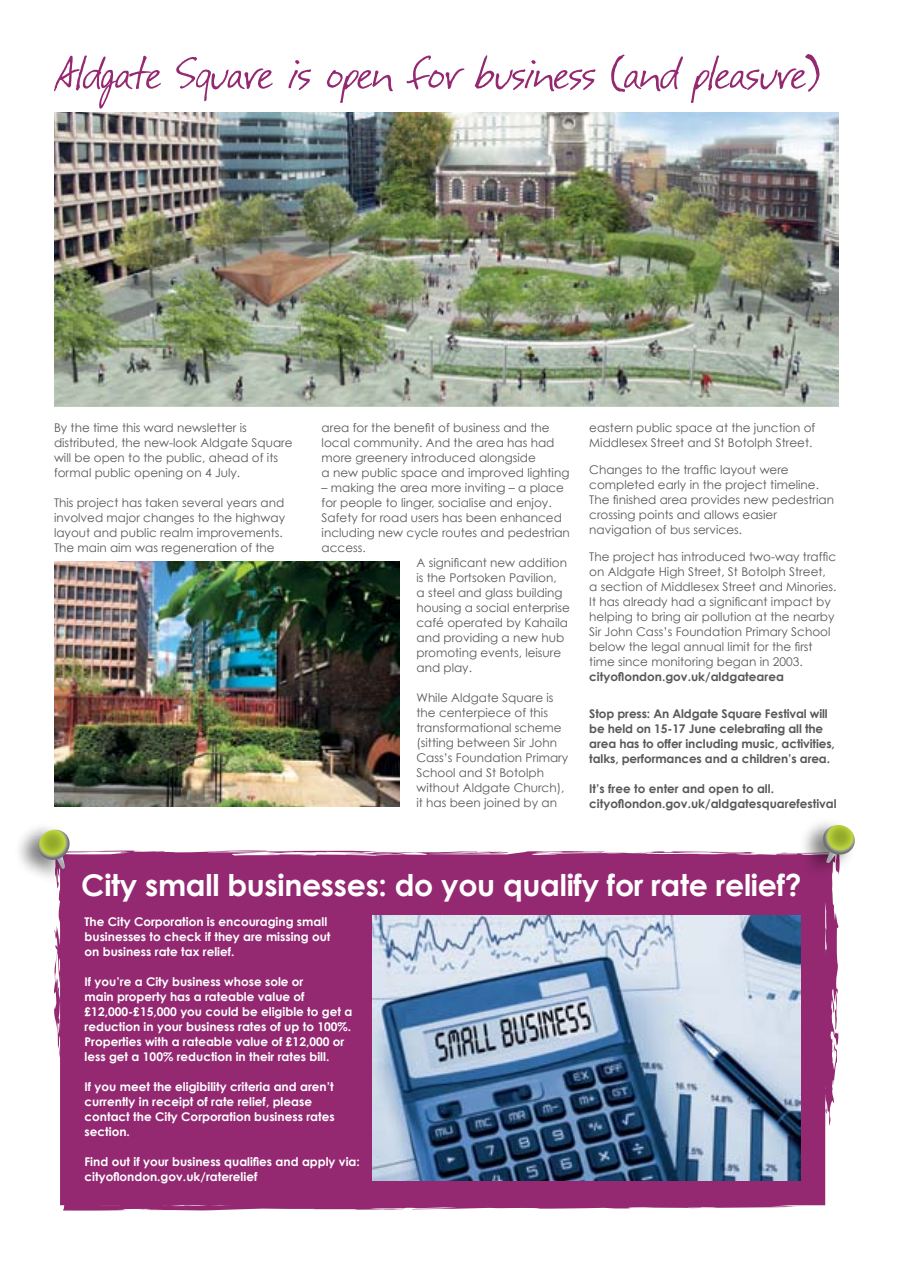
<style>
.page{position:relative;width:911px;height:1263px;background:#fff}
.page>*{position:absolute;margin:0;border:0;box-sizing:border-box;transform-origin:0 0}
.t1{font:700 30px "Century Gothic";letter-spacing:-.01em;color:#fff}
.White_out_body_text{font:12px/15px "Century Gothic";color:#58595b}
._80__Black_body_text{font:700 12px/15px "Century Gothic";color:#fff}
.White_out_body_text-2{font:700 12px/15px "Century Gothic";letter-spacing:-.01em;color:#58595b}
</style>
<div class="page">
<div style="left:54px;top:850px;width:785px;height:361px;background:#942972"></div>
<div style="left:13px;top:822px;width:60px;height:65px;background:#000;opacity:.5"></div>
<svg style="left:36px;top:830px;width:36px;height:39px"></svg>
<div style="left:798px;top:817px;width:59px;height:64px;background:#000;opacity:.5"></div>
<svg style="left:821px;top:825px;width:36px;height:39px"></svg>
<svg style="left:54px;top:54px;width:766px;height:55px"></svg>
<img style="left:54px;top:113px;width:785px;height:293px">
<img style="left:54px;top:561px;width:345px;height:246px">
<img style="left:373px;top:916px;width:427px;height:265px">
<p class="White_out_body_text" style="left:54px;top:420px;width:240px">By the time this ward newsletter is distributed, the new-look Aldgate Square will be open to the public, ahead of its formal public opening on 4 July.</p>
<p class="White_out_body_text" style="left:54px;top:495px;width:233px;text-align:justify">This project has taken several years and involved major changes to the highway layout and public realm improvements.</p>
<p class="White_out_body_text" style="left:54px;top:540px;width:222px">The main aim was regeneration of the</p>
<p class="White_out_body_text" style="left:322px;top:420px;width:249px">area for the benefit of business and the local community. And the area has had more greenery introduced alongside<br>a new public space and improved lighting</p>
<p class="White_out_body_text" style="left:322px;top:480px;width:250px">– making the area more inviting – a place for people to linger, socialise and enjoy.<br>Safety for road users has been enhanced including new cycle routes and pedestrian access.</p>
<p class="White_out_body_text" style="left:416px;top:555px;width:155px">A significant new addition is the Portsoken Pavilion,<br>a steel and glass building housing a social enterprise café operated by Kahaila and providing a new hub promoting events, leisure and play.</p>
<p class="White_out_body_text" style="left:416px;top:690px;width:153px">While Aldgate Square is the centerpiece of this transformational scheme (sitting between Sir John<br>Cass’s Foundation Primary<br>School and St Botolph without Aldgate Church), it has been joined by an</p>
<p class="White_out_body_text" style="left:589px;top:420px;width:228px">eastern public space at the junction of<br>Middlesex Street and St Botolph Street.</p>
<p class="White_out_body_text" style="left:589px;top:462px;width:246px">Changes to the traffic layout were completed early in the project timeline.<br>The finished area provides new pedestrian crossing points and allows easier navigation of bus services.</p>
<p class="White_out_body_text" style="left:589px;top:549px;width:249px">The project has introduced two-way traffic on Aldgate High Street, St Botolph Street, a section of Middlesex Street and Minories.<br>It has already had a significant impact by helping to bring air pollution at the nearby Sir John Cass’s Foundation Primary School below the legal annual limit for the first time since monitoring began in 2003.</p>
<p class="White_out_body_text-2" style="left:589px;top:669px;width:196px">cityoflondon.gov.uk/aldgatearea</p>
<p class="White_out_body_text-2" style="left:589px;top:705px;width:247px">Stop press: An Aldgate Square Festival will be held on 15-17 June celebrating all the area has to offer including music, activities, talks, performances and a children’s area.</p>
<p class="White_out_body_text-2" style="left:589px;top:780px;width:186px">It’s free to enter and open to all.</p>
<p class="White_out_body_text-2" style="left:589px;top:795px;width:249px">cityoflondon.gov.uk/aldgatesquarefestival</p>
<h1 class="t1" style="left:81px;top:867px;width:722px">City small businesses: do you qualify for rate relief?</h1>
<p class="_80__Black_body_text" style="left:85px;top:914px;width:247px">The City Corporation is encouraging small businesses to check if they are missing out on business rate tax relief.</p>
<p class="_80__Black_body_text" style="left:85px;top:974px;width:269px">If you’re a City business whose sole or<br>main property has a rateable value of £12,000-£15,000 you could be eligible to get a reduction in your business rates of up to 100%.<br>Properties with a rateable value of £12,000 or less get a 100% reduction in their rates bill.</p>
<p class="_80__Black_body_text" style="left:85px;top:1079px;width:252px">If you meet the eligibility criteria and aren’t currently in receipt of rate relief, please contact the City Corporation business rates section.</p>
<p class="_80__Black_body_text" style="left:85px;top:1154px;width:277px">Find out if your business qualifies and apply via:</p>
<p class="_80__Black_body_text" style="left:85px;top:1169px;width:174px">cityoflondon.gov.uk/raterelief</p>
</div>
